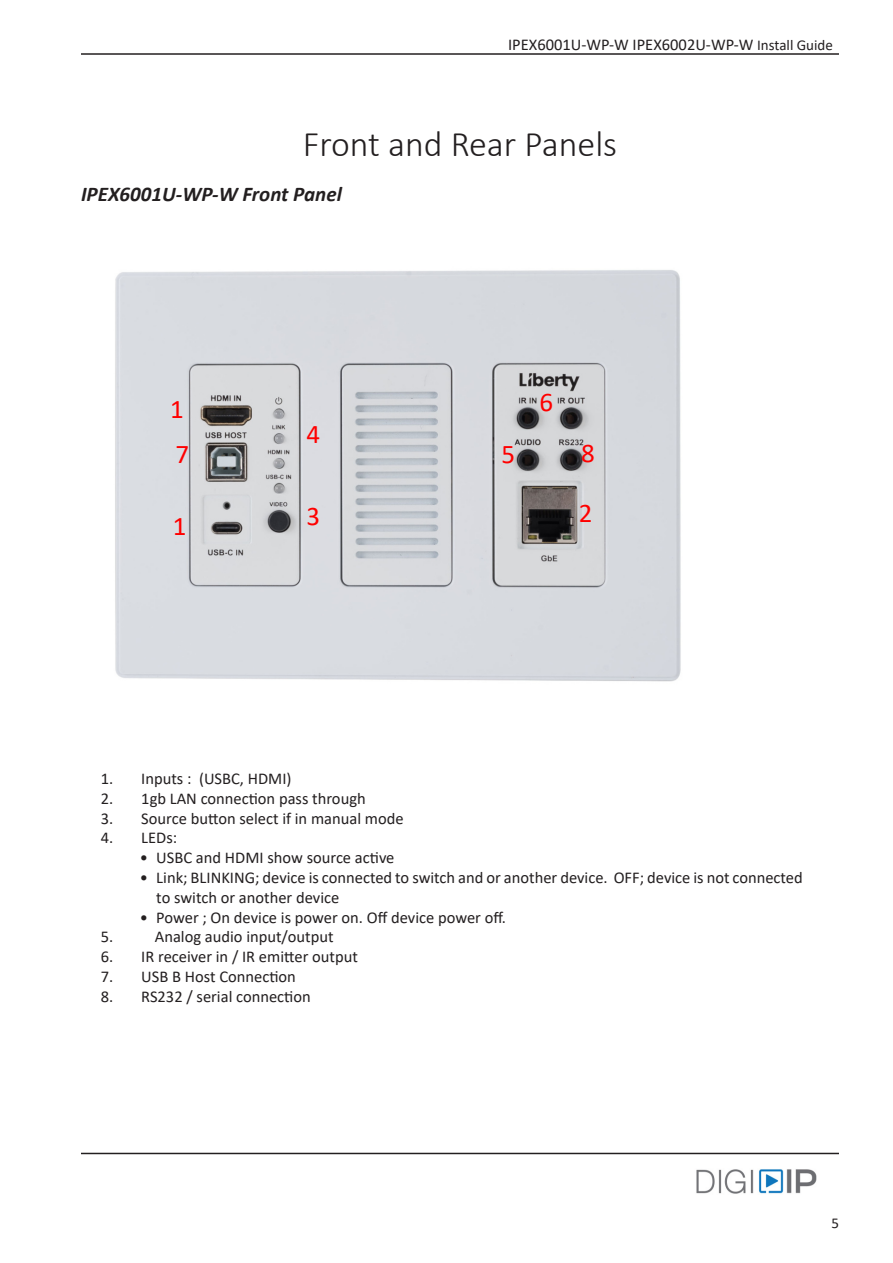
<style>
.page{position:relative;width:893px;height:1263px;background:#fff}
.page>*{position:absolute;margin:0;border:0;box-sizing:border-box;transform-origin:0 0}
.Main_Headings{font:300 36px "Calibri";color:#231f20}
.t1{font:27px "Calibri";color:#f00}
.Sub_Heading_1{font:italic 700 21px "Calibri";color:#231f20}
.t2{font:16.5px/19.8px "Calibri";color:#231f20}
.t3{font:15px "Calibri";color:#231f20}
.s1{font-size:15px}
</style>
<div class="page">
<hr style="left:81px;top:53px;width:758px;height:2px;background:#231f20">
<hr style="left:81px;top:1153px;width:758px;height:1px;background:#231f20">
<img style="left:696px;top:1169px;width:121px;height:25px">
<img style="left:115px;top:270px;width:566px;height:412px">
<p class="t2" style="left:508px;top:35px;width:326px">IPEX6001U-WP-W IPEX6002U-WP-W <span class="s1">Install Guide</span></p>
<p class="Main_Headings" style="left:303px;top:122px;width:316px">Front and Rear Panels</p>
<p class="Sub_Heading_1" style="left:81px;top:179px;width:262px">IPEX6001U-WP-W Front Panel</p>
<h2 class="t1" style="left:170px;top:390px;width:15px">1</h2>
<h2 class="t1" style="left:306px;top:415px;width:15px">4</h2>
<h2 class="t1" style="left:539px;top:383px;width:15px">6</h2>
<h2 class="t1" style="left:175px;top:436px;width:15px">7</h2>
<h2 class="t1" style="left:581px;top:434px;width:15px">8</h2>
<h2 class="t1" style="left:501px;top:436px;width:15px">5</h2>
<h2 class="t1" style="left:173px;top:508px;width:15px">1</h2>
<h2 class="t1" style="left:306px;top:497px;width:15px">3</h2>
<h2 class="t1" style="left:579px;top:495px;width:15px">2</h2>
<p class="t2" style="left:101px;top:768px;width:192px">1. Inputs : (USBC, HDMI)</p>
<p class="t2" style="left:101px;top:788px;width:266px">2. 1gb LAN connection pass through</p>
<p class="t2" style="left:101px;top:808px;width:304px">3. Source button select if in manual mode</p>
<p class="t2" style="left:101px;top:828px;width:78px">4. LEDs:</p>
<p class="t2" style="left:140px;top:847px;width:256px">• USBC and HDMI show source active</p>
<p class="t2" style="left:156px;top:867px;width:648px;text-indent:-16px">• Link; BLINKING; device is connected to switch and or another device. OFF; device is not connected to switch or another device</p>
<p class="t2" style="left:140px;top:907px;width:368px">• Power ; On device is power on. Off device power off.</p>
<p class="t2" style="left:101px;top:927px;width:14px">5.</p>
<p class="t2" style="left:155px;top:927px;width:180px">Analog audio input/output</p>
<p class="t2" style="left:101px;top:946px;width:259px">6. IR receiver in / IR emitter output</p>
<p class="t2" style="left:101px;top:966px;width:197px">7. USB B Host Connection</p>
<p class="t2" style="left:101px;top:986px;width:211px">8. RS232 / serial connection</p>
<p class="t3" style="left:831px;top:1212px;width:9px">5</p>
</div>
